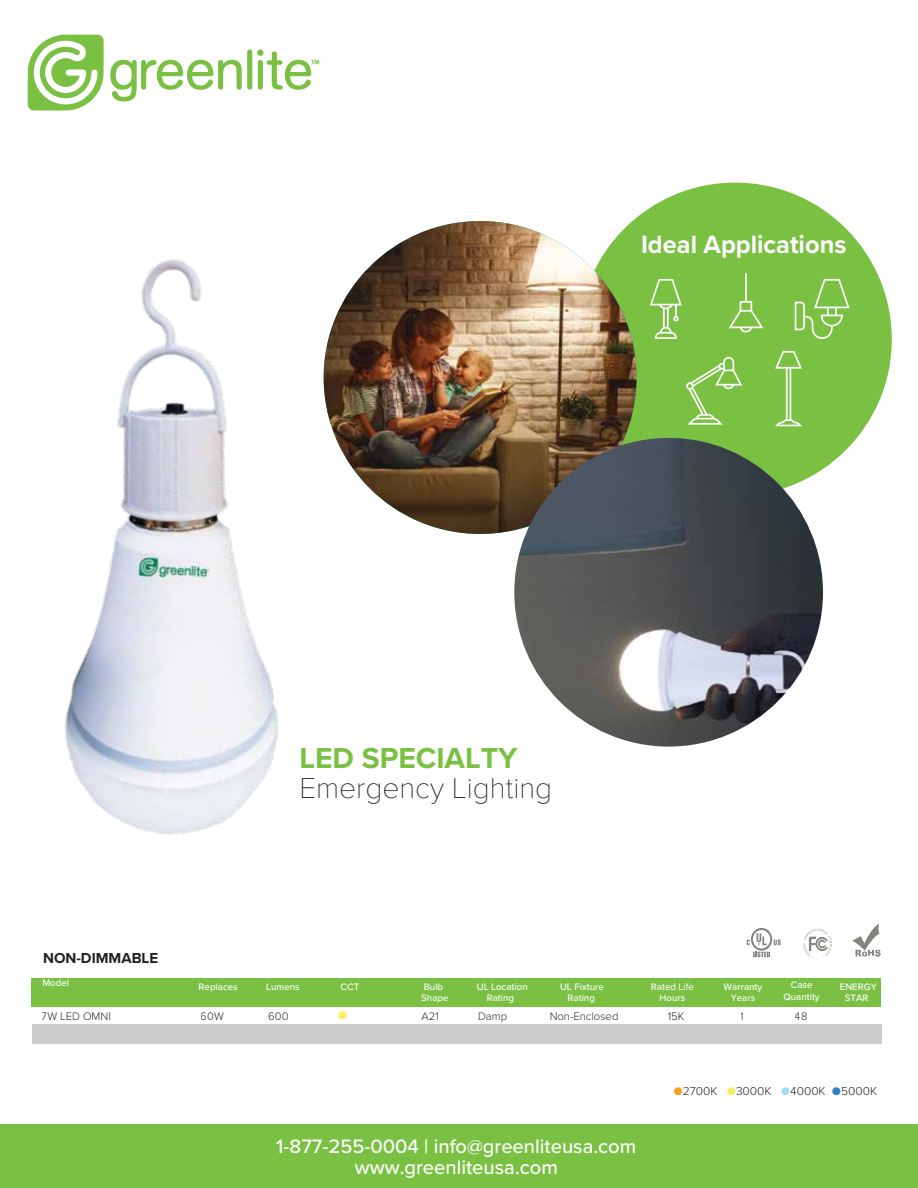
<style>
.page{position:relative;width:918px;height:1188px;background:#fff}
.page>*{position:absolute;margin:0;border:0;box-sizing:border-box;transform-origin:0 0}
.t1{font:100 30px "Proxima Nova T";color:#231f20}
.t2{font:700 30px "Proxima Nova";color:#7ac143}
.t3{font:700 25.95px "Proxima Nova";color:#fff}
.t4{font:500 20.1px/20.5px "Proxima Nova";color:#fff;text-align:center}
.t5{font:700 15px "Proxima Nova";color:#232020}
.t6{font:300 11.85px "Proxima Nova";color:#231f20}
.t7{font:300 11.25px "Proxima Nova";color:#232020}
.t8{font:500 9.75px/11.6px "Proxima Nova";color:#fff;text-align:center}
.s1{font-weight:400}
.s2{font-weight:400;font-size:13.35px;color:#f9a11e}
.s3{font-weight:400;font-size:13.35px;color:#f9ef60}
.s4{font-weight:400;font-size:13.35px;color:#a0ddf6}
.s5{font-weight:400;font-size:13.35px;color:#2f7ec2}
</style>
<div class="page">
<div style="left:578px;top:183px;width:314px;height:313px;background:#7ac143;border-radius:50%"></div>
<div style="left:0;top:1124px;width:918px;height:64px;background:#7ac143"></div>
<img style="left:324px;top:221px;width:313px;height:313px;border-radius:156px">
<img style="left:514px;top:438px;width:309px;height:309px;border-radius:154px">
<div style="left:247px;top:50px;width:5px;height:40px;background:#7ac143;border-radius:3px"></div>
<svg style="left:257px;top:50px;width:63px;height:40px"></svg>
<svg style="left:28px;top:35px;width:214px;height:76px"></svg>
<div style="left:32px;top:978px;width:849px;height:29px;background:#7ac143"></div>
<div style="left:32px;top:1025px;width:849px;height:19px;background:#ccc"></div>
<svg style="left:747px;top:928px;width:34px;height:29px"></svg>
<svg style="left:803px;top:929px;width:29px;height:28px"></svg>
<svg style="left:852px;top:924px;width:29px;height:33px"></svg>
<svg style="left:794px;top:278px;width:56px;height:61px"></svg>
<svg style="left:728px;top:308px;width:36px;height:25px"></svg>
<div style="left:740px;top:301px;width:12px;height:11px;border:2px solid #fff"></div>
<hr style="left:745px;top:273px;width:2px;height:29px;background:#fff">
<svg style="left:775px;top:351px;width:27px;height:18px"></svg>
<hr style="left:790px;top:368px;width:1px;height:52px;background:#fff">
<hr style="left:786px;top:368px;width:2px;height:52px;background:#fff">
<svg style="left:775px;top:418px;width:27px;height:9px"></svg>
<svg style="left:649px;top:278px;width:33px;height:61px"></svg>
<svg style="left:686px;top:356px;width:57px;height:69px"></svg>
<img style="left:64px;top:248px;width:422px;height:587px">
<h2 class="t3" style="left:641px;top:225px;width:207px">Ideal Applications</h2>
<h3 class="t5" style="left:43px;top:946px;width:117px">NON-DIMMABLE</h3>
<h1 class="t2" style="left:299px;top:736px;width:220px">LED SPECIALTY</h1>
<h1 class="t1" style="left:299px;top:766px;width:254px">Emergency Lighting</h1>
<p class="t8" style="left:42px;top:977px;width:28px">Model</p>
<p class="t8" style="left:477px;top:980px;width:52px">UL Location<br>Rating</p>
<p class="t8" style="left:783px;top:979px;width:38px">Case<br>Quantity</p>
<p class="t7" style="left:795px;top:1008px;width:14px">48</p>
<p class="t8" style="left:341px;top:980px;width:20px">CCT</p>
<p class="t8" style="left:560px;top:980px;width:45px">UL Fixture<br>Rating</p>
<p class="t8" style="left:199px;top:980px;width:41px">Replaces</p>
<p class="t8" style="left:840px;top:980px;width:39px">ENERGY<br>STAR</p>
<p class="t8" style="left:266px;top:980px;width:35px">Lumens</p>
<p class="t8" style="left:651px;top:980px;width:44px">Rated <span class="s1">Life<br></span>Hours</p>
<p class="t8" style="left:724px;top:980px;width:40px">Warranty<br>Years</p>
<p class="t8" style="left:421px;top:980px;width:29px;text-align:left">Bulb<br>Shape</p>
<p class="t7" style="left:42px;top:1008px;width:71px">7W LED OMNI</p>
<p class="t7" style="left:201px;top:1008px;width:25px">60W</p>
<p class="t7" style="left:268px;top:1008px;width:22px">600</p>
<p class="t7" style="left:422px;top:1008px;width:19px">A21</p>
<p class="t7" style="left:478px;top:1008px;width:31px">Damp</p>
<p class="t7" style="left:550px;top:1008px;width:70px">Non-Enclosed</p>
<p class="t7" style="left:668px;top:1008px;width:18px">15K</p>
<p class="t7" style="left:741px;top:1008px;width:5px">1</p>
<h3 class="t4" style="left:276px;top:1135px;width:362px">1-877-255-0004 | info@greenliteusa.com www.greenliteusa.com</h3>
<p class="t6" style="left:673px;top:1082px;width:205px"><span class="s2">●</span>2700K <span class="s3">●</span>3000K <span class="s4">●</span>4000K <span class="s5">●</span>5000K</p>
</div>
